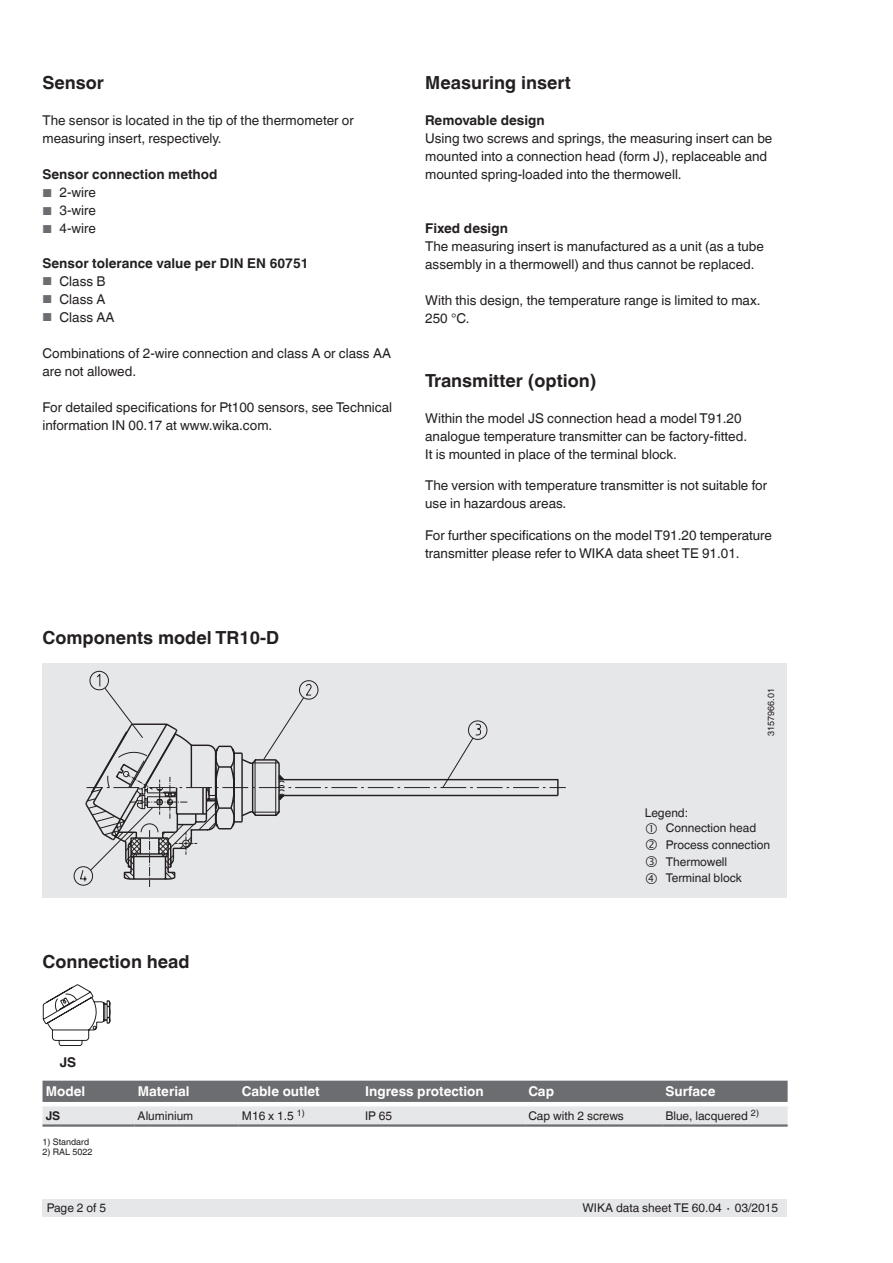
<style>
.page{position:relative;width:893px;height:1263px;background:#fff}
.page>*{position:absolute;margin:0;border:0;box-sizing:border-box;transform-origin:0 0}
.t1{font:700 18px "Helvetica World";color:#231f20}
.t2{font:13.5px/18px "Helvetica World";color:#231f20}
.t3{font:700 13.5px "Helvetica World";color:#231f20}
.t4{font:700 13.5px "Helvetica World";color:#fff}
.t5{font:12px/16.6px "Helvetica World";color:#231f20}
.t6{font:700 12px "Helvetica World";color:#231f20}
.t7{font:9px "Helvetica World";color:#231f20}
.s1{font-size:11.55px;color:#6c6d70}
</style>
<div class="page">
<div style="left:43px;top:1199px;width:744px;height:17px;background:#e6e7e9"></div>
<div style="left:43px;top:663px;width:744px;height:235px;background:#e6e7e9"></div>
<svg style="left:43px;top:1081px;width:745px;height:43px;background:#adaeb0"></svg>
<hr style="left:43px;top:1124px;width:91px;height:3px;background:#6c6d70">
<hr style="left:134px;top:1124px;width:105px;height:3px;background:#6c6d70">
<hr style="left:239px;top:1124px;width:123px;height:3px;background:#6c6d70">
<hr style="left:362px;top:1124px;width:163px;height:3px;background:#6c6d70">
<hr style="left:525px;top:1124px;width:137px;height:3px;background:#6c6d70">
<hr style="left:662px;top:1124px;width:126px;height:3px;background:#6c6d70">
<svg style="left:43px;top:984px;width:68px;height:62px"></svg>
<svg style="left:73px;top:671px;width:486px;height:215px"></svg>
<hr style="left:279px;top:795px;width:279px;height:1px;background:#231f20">
<h1 class="t1" style="left:43px;top:73px;width:63px">Sensor</h1>
<p class="t2" style="left:43px;top:112px;width:313px">The sensor is located in the tip of the thermometer or measuring insert, respectively.</p>
<p class="t3" style="left:43px;top:167px;width:177px">Sensor connection method</p>
<p class="t2" style="left:43px;top:184px;width:55px"><span class="s1">■</span> 2-wire</p>
<p class="t2" style="left:43px;top:202px;width:55px"><span class="s1">■</span> 3-wire</p>
<p class="t2" style="left:43px;top:220px;width:55px"><span class="s1">■</span> 4-wire</p>
<p class="t3" style="left:43px;top:255px;width:268px">Sensor tolerance value per DIN EN 60751</p>
<p class="t2" style="left:43px;top:272px;width:65px"><span class="s1">■</span> Class B</p>
<p class="t2" style="left:43px;top:290px;width:64px"><span class="s1">■</span> Class A</p>
<p class="t2" style="left:43px;top:308px;width:73px"><span class="s1">■</span> Class AA</p>
<p class="t2" style="left:43px;top:344px;width:350px">Combinations of 2-wire connection and class A or class AA are not allowed.</p>
<p class="t2" style="left:43px;top:398px;width:351px">For detailed specifications for Pt100 sensors, see Technical information IN 00.17 at www.wika.com.</p>
<h1 class="t1" style="left:43px;top:628px;width:238px">Components model TR10-D</h1>
<h1 class="t1" style="left:43px;top:951px;width:149px">Connection head</h1>
<h1 class="t1" style="left:425px;top:73px;width:147px">Measuring insert</h1>
<p class="t3" style="left:425px;top:113px;width:121px">Removable design</p>
<p class="t2" style="left:425px;top:130px;width:349px">Using two screws and springs, the measuring insert can be mounted into a connection head (form J), replaceable and mounted spring-loaded into the thermowell.</p>
<p class="t3" style="left:425px;top:221px;width:84px">Fixed design</p>
<p class="t2" style="left:425px;top:238px;width:340px">The measuring insert is manufactured as a unit (as a tube assembly in a thermowell) and thus cannot be replaced.</p>
<p class="t2" style="left:425px;top:292px;width:337px">With this design, the temperature range is limited to max.<br>250 °C.</p>
<h1 class="t1" style="left:425px;top:370px;width:173px">Transmitter (option)</h1>
<p class="t2" style="left:425px;top:409px;width:323px">Within the model JS connection head a model T91.20 analogue temperature transmitter can be factory-fitted.<br>It is mounted in place of the terminal block.</p>
<p class="t2" style="left:425px;top:476px;width:343px">The version with temperature transmitter is not suitable for use in hazardous areas.</p>
<p class="t2" style="left:425px;top:526px;width:348px">For further specifications on the model T91.20 temperature transmitter please refer to WIKA data sheet TE 91.01.</p>
<p class="t7" style="left:766px;top:736px;width:49px;rotate:-90deg">3157966.01</p>
<p class="t5" style="left:666px;top:805px;width:92px;line-height:15.1px;text-indent:-21px">Legend:<br>Connection head</p>
<p class="t5" style="left:666px;top:836px;width:106px">Process connection<br>Thermowell<br>Terminal block</p>
<p class="t3" style="left:60px;top:1054px;width:18px">JS</p>
<p class="t4" style="left:46px;top:1083px;width:41px">Model</p>
<p class="t4" style="left:138px;top:1083px;width:53px">Material</p>
<p class="t4" style="left:242px;top:1083px;width:79px">Cable outlet</p>
<p class="t4" style="left:365px;top:1083px;width:120px">Ingress protection</p>
<p class="t4" style="left:528px;top:1083px;width:27px">Cap</p>
<p class="t4" style="left:665px;top:1083px;width:52px">Surface</p>
<p class="t6" style="left:46px;top:1109px;width:16px">JS</p>
<p class="t5" style="left:138px;top:1108px;width:57px">Aluminium</p>
<p class="t5" style="left:242px;top:1108px;width:65px">M16 x 1.5 <sup>1)</sup></p>
<p class="t5" style="left:365px;top:1108px;width:29px">IP 65</p>
<p class="t5" style="left:528px;top:1108px;width:97px">Cap with 2 screws</p>
<p class="t5" style="left:665px;top:1108px;width:95px">Blue, lacquered <sup>2)</sup></p>
<p class="t7" style="left:43px;top:1136px;width:48px">1) Standard</p>
<p class="t7" style="left:43px;top:1146px;width:51px">2) RAL 5022</p>
<p class="t5" style="left:47px;top:1199px;width:61px">Page 2 of 5</p>
<p class="t5" style="left:582px;top:1199px;width:197px">WIKA data sheet TE 60.04 ∙ 03/2015</p>
</div>
